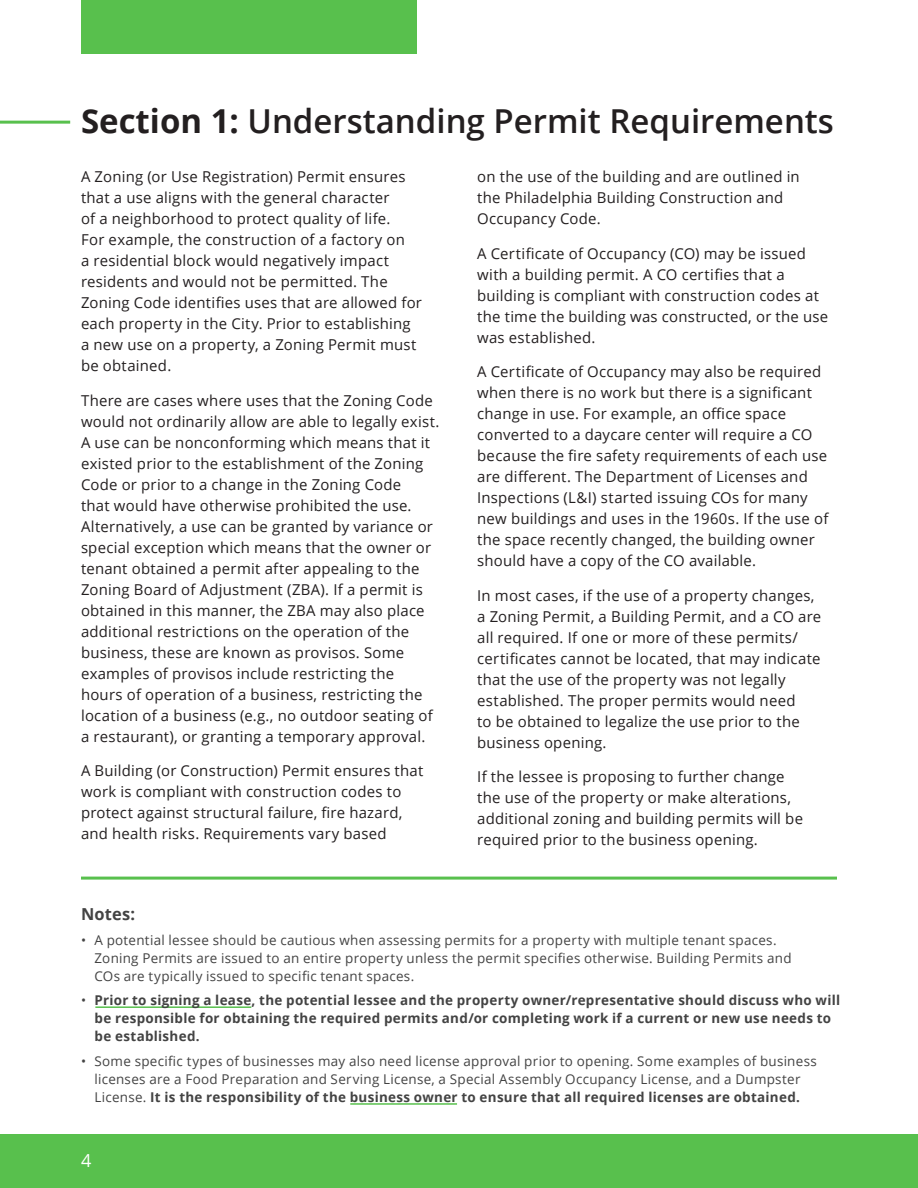
<style>
.page{position:relative;width:918px;height:1188px;background:#fff}
.page>*{position:absolute;margin:0;border:0;box-sizing:border-box;transform-origin:0 0}
.t1{font:600 33px "Open Sans";color:#231f20}
.t2{font:18px "Open Sans";color:#fff}
.t3{font:700 16.5px "Open Sans";letter-spacing:.01em;color:#434343}
.t4{font:15px/21px "Open Sans";letter-spacing:.015em;color:#231f20}
.t5{font:13.5px/18px "Open Sans";letter-spacing:.02em;color:#434343}
.t6{font:700 13.5px/18px "Open Sans";letter-spacing:.02em;color:#434343}
.s1{font-weight:700}
.s2{font-weight:400}
</style>
<div class="page">
<div style="left:0;top:1134px;width:918px;height:54px;background:#58c04d"></div>
<div style="left:81px;top:0;width:336px;height:54px;background:#58c04d"></div>
<hr style="left:0;top:121px;width:70px;height:3px;background:#58c04d">
<hr style="left:81px;top:877px;width:756px;height:3px;background:#58c04d">
<hr style="left:95px;top:1006px;width:156px;height:2px;background:#58c04d">
<hr style="left:350px;top:1103px;width:107px;height:2px;background:#58c04d">
<p class="t1" style="left:81px;top:99px;width:754px"><span class="s1">Section 1:</span> Understanding Permit Requirements</p>
<p class="t4" style="left:81px;top:166px;width:343px">A Zoning (or Use Registration) Permit ensures that a use aligns with the general character<br>of a neighborhood to protect quality of life.<br>For example, the construction of a factory on<br>a residential block would negatively impact residents and would not be permitted. The Zoning Code identifies uses that are allowed for each property in the City. Prior to establishing a new use on a property, a Zoning Permit must be obtained.</p>
<p class="t4" style="left:81px;top:389px;width:360px">There are cases where uses that the Zoning Code would not ordinarily allow are able to legally exist.<br>A use can be nonconforming which means that it existed prior to the establishment of the Zoning Code or prior to a change in the Zoning Code<br>that would have otherwise prohibited the use.<br>Alternatively, a use can be granted by variance or special exception which means that the owner or tenant obtained a permit after appealing to the Zoning Board of Adjustment (ZBA). If a permit is obtained in this manner, the ZBA may also place additional restrictions on the operation of the business, these are known as provisos. Some examples of provisos include restricting the hours of operation of a business, restricting the location of a business (e.g., no outdoor seating of a restaurant), or granting a temporary approval.</p>
<p class="t4" style="left:81px;top:760px;width:344px">A Building (or Construction) Permit ensures that work is compliant with construction codes to protect against structural failure, fire hazard, and health risks. Requirements vary based</p>
<p class="t4" style="left:477px;top:166px;width:324px">on the use of the building and are outlined in the Philadelphia Building Construction and<br>Occupancy Code.</p>
<p class="t4" style="left:477px;top:242px;width:353px">A Certificate of Occupancy (CO) may be issued with a building permit. A CO certifies that a building is compliant with construction codes at the time the building was constructed, or the use was established.</p>
<p class="t4" style="left:477px;top:361px;width:353px">A Certificate of Occupancy may also be required when there is no work but there is a significant change in use. For example, an office space converted to a daycare center will require a CO because the fire safety requirements of each use are different. The Department of Licenses and Inspections (L&amp;I) started issuing COs for many new buildings and uses in the 1960s. If the use of the space recently changed, the building owner should have a copy of the CO available.</p>
<p class="t4" style="left:477px;top:584px;width:346px">In most cases, if the use of a property changes, a Zoning Permit, a Building Permit, and a CO are all required. If one or more of these permits/ certificates cannot be located, that may indicate that the use of the property was not legally established. The proper permits would need<br>to be obtained to legalize the use prior to the business opening.</p>
<p class="t4" style="left:477px;top:766px;width:327px">If the lessee is proposing to further change the use of the property or make alterations, additional zoning and building permits will be required prior to the business opening.</p>
<p class="t3" style="left:81px;top:902px;width:56px">Notes:</p>
<p class="t5" style="left:94px;top:930px;width:699px;text-indent:-14px">• A potential lessee should be cautious when assessing permits for a property with multiple tenant spaces.<br>Zoning Permits are issued to an entire property unless the permit specifies otherwise. Building Permits and<br>COs are typically issued to specific tenant spaces.</p>
<p class="t6" style="left:94px;top:991px;width:747px;text-indent:-14px"><span class="s2">•</span> Prior to signing a lease, the potential lessee and the property owner/representative should discuss who will be responsible for obtaining the required permits and/or completing work if a current or new use needs to be established.</p>
<p class="t5" style="left:81px;top:1052px;width:737px;text-align:center">• Some specific types of businesses may also need license approval prior to opening. Some examples of business licenses are a Food Preparation and Serving License, a Special Assembly Occupancy License, and a Dumpster<br>License. <span class="s1">It is the responsibility of the business owner to ensure that all required licenses are obtained.</span></p>
<p class="t2" style="left:81px;top:1148px;width:12px">4</p>
</div>
